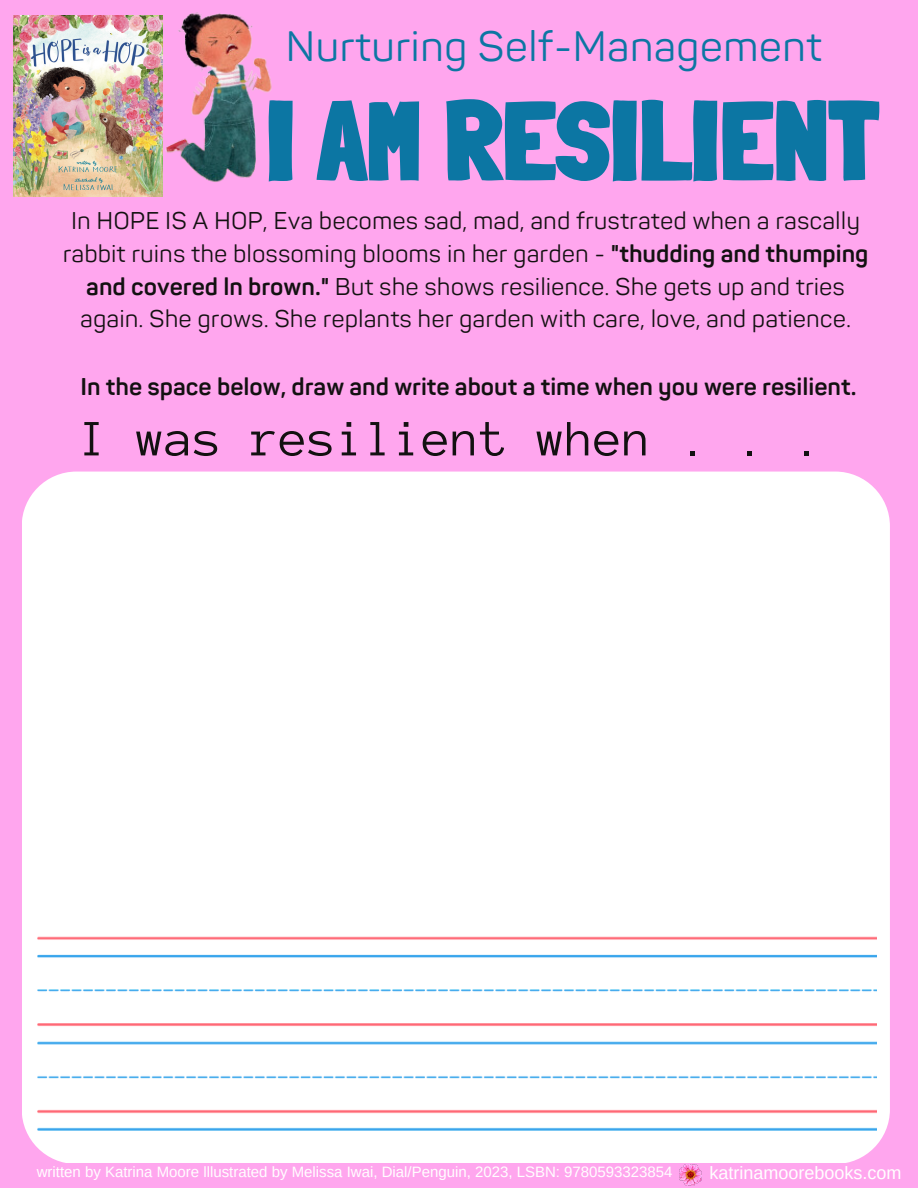
<style>
.page{position:relative;width:918px;height:1188px;background:#ffa6ee}
.page>*{position:absolute;margin:0;border:0;box-sizing:border-box;transform-origin:0 0}
.t1{font:900 111.75px "Londrina Solid";color:#0c76a3}
.t2{font:52.35px "Anonymous Pro";color:#131111}
.t3{font:41.85px "Panton";color:#0c76a3}
.t4{font:23.85px/32.7px "Panton";color:#131111;text-align:center}
.t5{font:700 23.85px "Panton";color:#131111}
.t6{font:18px "Arimo";color:#fff}
.t7{font:15px "Arimo";color:#fff}
.s1{font-weight:700}
</style>
<div class="page">
<div style="left:22px;top:472px;width:868px;height:691px;background:#fff;border-radius:55px"></div>
<img style="left:13px;top:15px;width:125px;height:182px">
<img style="left:680px;top:1164px;width:21px;height:21px">
<img style="left:38px;top:936px;width:839px;height:215px">
<img style="left:138px;top:12px;width:134px;height:185px">
<h3 class="t3" style="left:286px;top:22px;width:538px">Nurturing Self-Management</h3>
<h1 class="t1" style="left:266px;top:74px;width:614px">I AM RESILIENT</h1>
<p class="t4" style="left:63px;top:205px;width:807px">In HOPE IS A HOP, Eva becomes sad, mad, and frustrated when a rascally rabbit ruins the blossoming blooms in her garden - <span class="s1">"thudding and thumping and covered ln brown."</span> But she shows resilience. She gets up and tries again. She grows. She replants her garden with care, love, and patience.</p>
<p class="t5" style="left:80px;top:372px;width:778px">In the space below, draw and write about a time when you were resilient.</p>
<h2 class="t2" style="left:80px;top:413px;width:745px">I was resilient when . . .</h2>
<p class="t7" style="left:37px;top:1164px;width:637px">written by Katrina Moore lllustrated by Melissa Iwai, Dial/Penguin, 2023, LSBN: 9780593323854</p>
<p class="t6" style="left:709px;top:1163px;width:194px">katrinamoorebooks.com</p>
</div>
